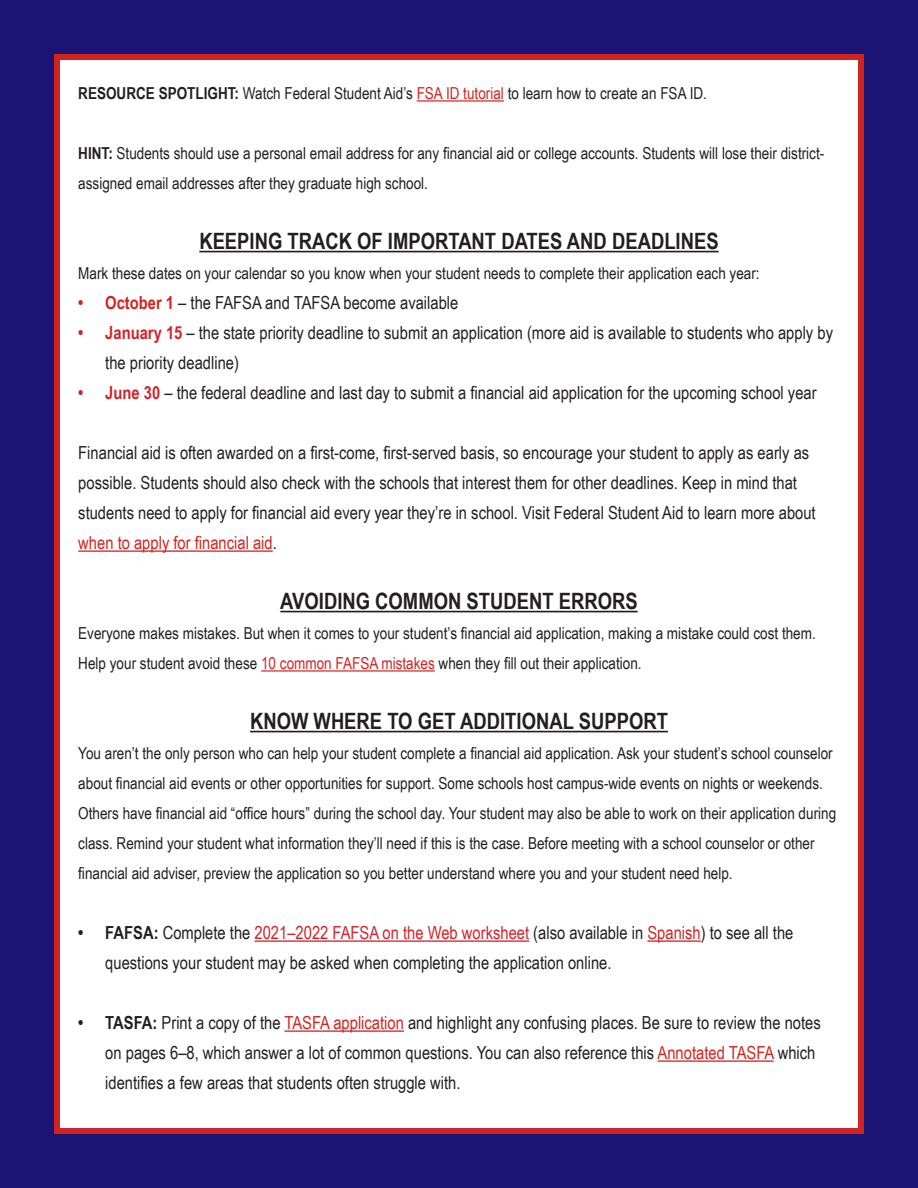
<style>
.page{position:relative;width:918px;height:1188px;background:#1c1475}
.page>*{position:absolute;margin:0;border:0;box-sizing:border-box;transform-origin:0 0}
.t1{font:700 22.5px "Arial Narrow";color:#231f20}
.t2{font:18px/30px "Arial Narrow";color:#231f20}
.t3{font:16.5px/30px "Arial Narrow";color:#231f20}
.s1{font-weight:700}
.s2{color:#d12421}
.s3{font-weight:700;color:#d12421}
.s4{font-weight:700;color:#d1232a}
.s5{color:#d1232a}
</style>
<div class="page">
<div style="left:54px;top:54px;width:810px;height:1080px;background:#fff;border:6px solid #d12421"></div>
<hr style="left:417px;top:100px;width:87px;height:2px;background:#d12421">
<hr style="left:199px;top:251px;width:520px;height:1px;background:#231f20">
<hr style="left:78px;top:550px;width:195px;height:2px;background:#d12421">
<hr style="left:280px;top:611px;width:358px;height:1px;background:#231f20">
<hr style="left:261px;top:670px;width:174px;height:2px;background:#d12421">
<hr style="left:250px;top:731px;width:418px;height:1px;background:#231f20">
<hr style="left:255px;top:940px;width:274px;height:2px;background:#d1232a">
<hr style="left:647px;top:940px;width:54px;height:2px;background:#d12421">
<hr style="left:284px;top:1030px;width:120px;height:2px;background:#d12421">
<hr style="left:658px;top:1060px;width:116px;height:2px;background:#d12421">
<p class="t3" style="left:78px;top:78px;width:630px"><span class="s1">RESOURCE SPOTLIGHT:</span> Watch Federal Student Aid’s <span class="s2">FSA ID tutorial</span> to learn how to create an FSA ID.</p>
<p class="t3" style="left:78px;top:138px;width:748px"><span class="s1">HINT:</span> Students should use a personal email address for any financial aid or college accounts. Students will lose their district&shy;assigned email addresses after they graduate high school.</p>
<p class="t1" style="left:199px;top:224px;width:521px">KEEPING TRACK OF IMPORTANT DATES AND DEADLINES</p>
<p class="t3" style="left:78px;top:258px;width:683px">Mark these dates on your calendar so you know when your student needs to complete their application each year:</p>
<p class="t2" style="left:78px;top:287px;width:382px"><span class="s3">• October 1</span> – the FAFSA and TAFSA become available</p>
<p class="t2" style="left:105px;top:317px;width:729px;text-indent:-27px"><span class="s4">• January 15</span> – the state priority deadline to submit an application (more aid is available to students who apply by the priority deadline)</p>
<p class="t2" style="left:78px;top:377px;width:740px"><span class="s4">• June 30</span> – the federal deadline and last day to submit a financial aid application for the upcoming school year</p>
<p class="t2" style="left:78px;top:437px;width:739px">Financial aid is often awarded on a first-come, first-served basis, so encourage your student to apply as early as possible. Students should also check with the schools that interest them for other deadlines. Keep in mind that students need to apply for financial aid every year they’re in school. Visit Federal Student Aid to learn more about <span class="s2">when to apply for financial aid</span>.</p>
<p class="t1" style="left:280px;top:584px;width:359px">AVOIDING COMMON STUDENT ERRORS</p>
<p class="t3" style="left:78px;top:618px;width:739px">Everyone makes mistakes. But when it comes to your student’s financial aid application, making a mistake could cost them.<br>Help your student avoid these <span class="s2">10 common FAFSA mistakes</span> when they fill out their application.</p>
<p class="t1" style="left:250px;top:704px;width:419px">KNOW WHERE TO GET ADDITIONAL SUPPORT</p>
<p class="t3" style="left:78px;top:738px;width:759px">You aren’t the only person who can help your student complete a financial aid application. Ask your student’s school counselor about financial aid events or other opportunities for support. Some schools host campus-wide events on nights or weekends.<br>Others have financial aid “office hours” during the school day. Your student may also be able to work on their application during</p>
<p class="t3" style="left:78px;top:828px;width:738px">class. Remind your student what information they’ll need if this is the case. Before meeting with a school counselor or other financial aid adviser, preview the application so you better understand where you and your student need help.</p>
<p class="t2" style="left:105px;top:917px;width:690px;text-indent:-27px"><span class="s1">• FAFSA:</span> Complete the <span class="s5">2021–2022 FAFSA on the Web worksheet</span> (also available in <span class="s2">Spanish</span>) to see all the questions your student may be asked when completing the application online.</p>
<p class="t2" style="left:105px;top:1007px;width:717px;text-indent:-27px"><span class="s1">• TASFA:</span> Print a copy of the <span class="s2">TASFA application</span> and highlight any confusing places. Be sure to review the notes on pages 6–8, which answer a lot of common questions. You can also reference this <span class="s2">Annotated TASFA</span> which identifies a few areas that students often struggle with.</p>
</div>
